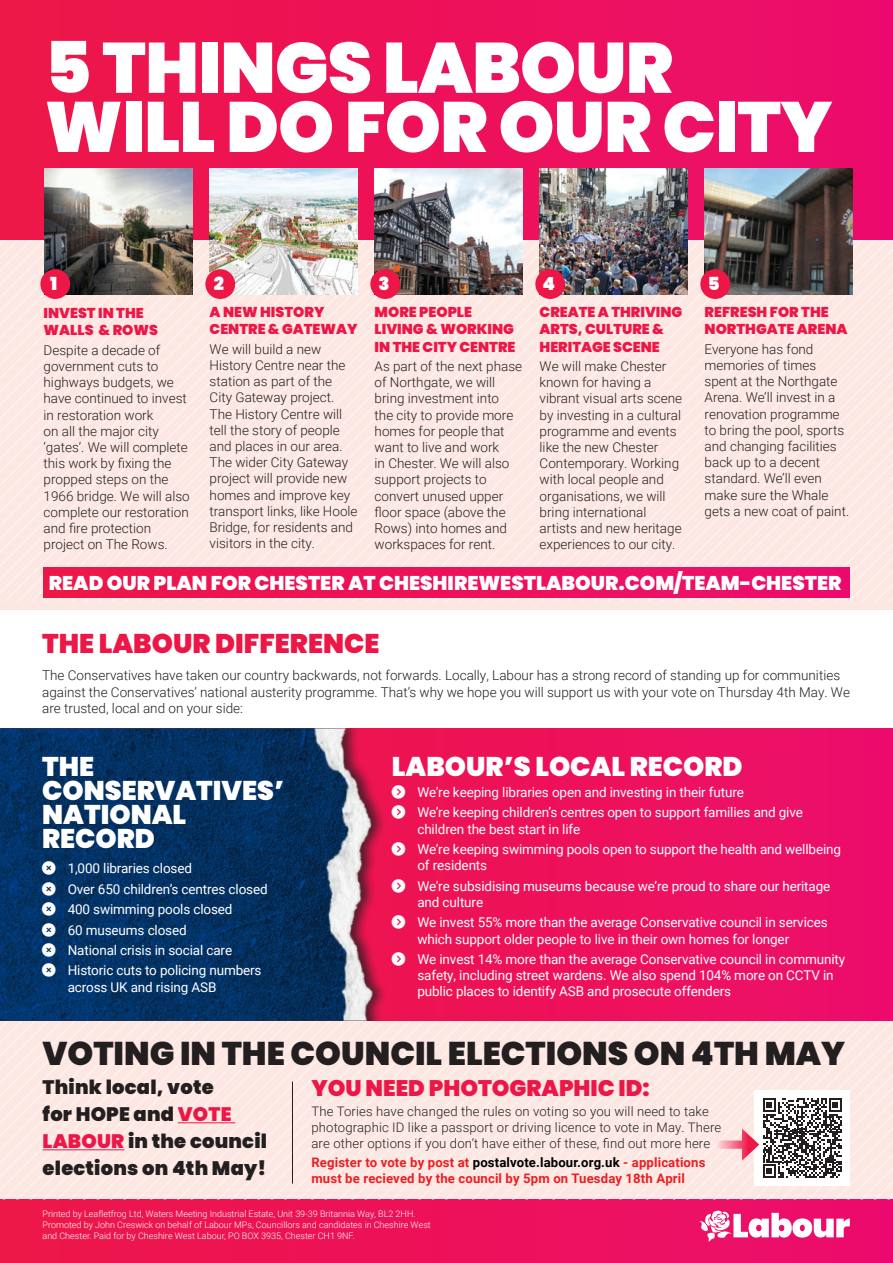
<style>
.page{position:relative;width:893px;height:1263px;background:#fff}
.page>*{position:absolute;margin:0;border:0;box-sizing:border-box;transform-origin:0 0}
.t1{font:900 71.1px/59.2px "Poppins";letter-spacing:-.01em;color:#fff}
.t2{font:900 32.85px "Poppins";color:#231f20}
.t3{font:900 27px/24px "Poppins";color:#fff}
.t4{font:900 27px "Poppins";color:#ed1747}
.t5{font:900 22.5px "Poppins";color:#ed1747}
.t6{font:900 19.95px "Poppins";color:#fff}
.t7{font:900 19.5px/27px "Poppins";letter-spacing:.01em;color:#231f20}
.t8{font:900 18px "Poppins";color:#fff}
.t9{font:900 14.25px/17.1px "Poppins";color:#ed1747}
.t10{font:300 13.5px/16.2px "Roboto";color:#231f20}
.t11{font:13.5px/20.4px "Roboto";letter-spacing:-.01em;color:#fff}
.t12{font:300 13.2px/15.8px "Roboto";letter-spacing:.01em;color:#231f20}
.t13{font:700 13.2px/15.8px "Roboto";letter-spacing:.01em;color:#ee1d23}
.t14{font:300 9px/10.8px "Roboto";color:#fff}
.s1{color:#ed1747}
.s2{color:#000001}
</style>
<div class="page">
<svg style="left:0;top:239px;width:893px;height:363px;background:#fce7e3"></svg>
<div style="left:0;top:1199px;width:893px;height:64px;background:linear-gradient(to right,#ed1648,#ec0c6d)"></div>
<div style="left:0;top:0;width:893px;height:239px;background:linear-gradient(to right,#ed1949,#eb0e6e)"></div>
<svg style="left:0;top:1020px;width:893px;height:179px;background:#fce7e3"></svg>
<hr style="left:178px;top:1122px;width:57px;height:1px;background:#ed1747">
<hr style="left:43px;top:1149px;width:82px;height:1px;background:#ed1747">
<div style="left:755px;top:1091px;width:95px;height:95px;background:#fff"></div>
<svg style="left:716px;top:1140px;width:26px;height:9px"></svg>
<svg style="left:742px;top:1098px;width:100px;height:80px"></svg>
<hr style="left:292px;top:1081px;width:1px;height:102px;background:#231f20">
<svg style="left:699px;top:1211px;width:151px;height:31px"></svg>
<img style="left:45px;top:169px;width:148px;height:126px">
<img style="left:210px;top:169px;width:148px;height:126px">
<img style="left:375px;top:169px;width:148px;height:126px">
<img style="left:540px;top:169px;width:148px;height:126px">
<img style="left:705px;top:169px;width:148px;height:126px">
<div style="left:40px;top:269px;width:30px;height:30px;background:#ed1747;border-radius:50%"></div>
<div style="left:205px;top:269px;width:30px;height:30px;background:#ed1747;border-radius:50%"></div>
<div style="left:370px;top:269px;width:30px;height:30px;background:#ed1747;border-radius:50%"></div>
<div style="left:535px;top:269px;width:30px;height:30px;background:#ed1747;border-radius:50%"></div>
<div style="left:700px;top:269px;width:30px;height:30px;background:#ed1747;border-radius:50%"></div>
<div style="left:43px;top:567px;width:807px;height:30px;background:linear-gradient(to right,#ed1747,#ec0c6d)"></div>
<div style="left:0;top:728px;width:893px;height:292px;background:#ed115f"></div>
<div style="left:0;top:728px;width:405px;height:292px;background:#ed1352"></div>
<img style="left:0;top:728px;width:310px;height:292px">
<img style="left:310px;top:728px;width:74px;height:292px">
<svg style="left:42px;top:861px;width:14px;height:14px"></svg>
<svg style="left:42px;top:882px;width:14px;height:13px"></svg>
<svg style="left:42px;top:902px;width:14px;height:14px"></svg>
<svg style="left:42px;top:923px;width:14px;height:13px"></svg>
<svg style="left:42px;top:943px;width:14px;height:14px"></svg>
<svg style="left:42px;top:964px;width:14px;height:13px"></svg>
<h1 class="t1" style="left:45px;top:39px;width:789px">5 THINGS LABOUR<br>WILL DO FOR OUR CITY</h1>
<h3 class="t8" style="left:50px;top:274px;width:9px">1</h3>
<h3 class="t8" style="left:214px;top:274px;width:12px">2</h3>
<h3 class="t8" style="left:378px;top:274px;width:13px">3</h3>
<h3 class="t8" style="left:542px;top:274px;width:14px">4</h3>
<h3 class="t8" style="left:708px;top:274px;width:13px">5</h3>
<p class="t9" style="left:44px;top:305px;width:116px">INVEST IN THE<br>WALLS &amp; ROWS</p>
<p class="t10" style="left:44px;top:341px;width:148px">Despite a decade of government cuts to highways budgets, we have continued to invest in restoration work<br>on all the major city ‘gates’. We will complete this work by fixing the propped steps on the<br>1966 bridge. We will also complete our restoration and fire protection project on The Rows.</p>
<p class="t9" style="left:210px;top:304px;width:149px">A NEW HISTORY<br>CENTRE &amp; GATEWAY</p>
<p class="t10" style="left:210px;top:340px;width:149px">We will build a new<br>History Centre near the station as part of the<br>City Gateway project.<br>The History Centre will tell the story of people and places in our area.<br>The wider City Gateway project will provide new homes and improve key transport links, like Hoole<br>Bridge, for residents and visitors in the city.</p>
<p class="t9" style="left:375px;top:304px;width:142px">MORE PEOPLE<br>LIVING &amp; WORKING<br>IN THE CITY CENTRE</p>
<p class="t10" style="left:375px;top:357px;width:149px">As part of the next phase of Northgate, we will bring investment into<br>the city to provide more homes for people that want to live and work<br>in Chester. We will also support projects to convert unused upper floor space (above the<br>Rows) into homes and workspaces for rent.</p>
<p class="t9" style="left:540px;top:304px;width:144px">CREATE A THRIVING<br>ARTS, CULTURE &amp;<br>HERITAGE SCENE</p>
<p class="t10" style="left:540px;top:357px;width:144px">We will make Chester known for having a vibrant visual arts scene by investing in a cultural programme and events like the new Chester<br>Contemporary. Working with local people and organisations, we will bring international artists and new heritage experiences to our city.</p>
<p class="t9" style="left:705px;top:304px;width:144px">REFRESH FOR THE<br>NORTHGATE ARENA</p>
<p class="t10" style="left:705px;top:340px;width:146px">Everyone has fond memories of times spent at the Northgate<br>Arena. We’ll invest in a renovation programme to bring the pool, sports and changing facilities back up to a decent standard. We’ll even make sure the Whale gets a new coat of paint.</p>
<h3 class="t6" style="left:49px;top:571px;width:794px">READ OUR PLAN FOR CHESTER AT CHESHIREWESTLABOUR.COM/TEAM-CHESTER</h3>
<h3 class="t4" style="left:42px;top:628px;width:339px">THE LABOUR DIFFERENCE</h3>
<p class="t10" style="left:42px;top:667px;width:809px">The Conservatives have taken our country backwards, not forwards. Locally, Labour has a strong record of standing up for communities against the Conservatives’ national austerity programme. That’s why we hope you will support us with your vote on Thursday 4th May. We are trusted, local and on your side:</p>
<h3 class="t3" style="left:42px;top:755px;width:244px">THE<br>CONSERVATIVES’<br>NATIONAL<br>RECORD</h3>
<p class="t11" style="left:68px;top:858px;width:201px">1,000 libraries closed<br>Over 650 children’s centres closed<br>400 swimming pools closed<br>60 museums closed<br>National crisis in social care<br>Historic cuts to policing numbers</p>
<p class="t11" style="left:68px;top:976px;width:150px">across UK and rising ASB</p>
<h3 class="t3" style="left:392px;top:755px;width:352px">LABOUR’S LOCAL RECORD</h3>
<p class="t11" style="left:417px;top:781px;width:387px">We’re keeping libraries open and investing in their future<br>We’re keeping children’s centres open to support families and give</p>
<p class="t11" style="left:417px;top:818px;width:425px">children the best start in life<br>We’re keeping swimming pools open to support the health and wellbeing</p>
<p class="t11" style="left:417px;top:855px;width:414px">of residents<br>We’re subsidising museums because we’re proud to share our heritage</p>
<p class="t11" style="left:417px;top:891px;width:412px">and culture<br>We invest 55% more than the average Conservative council in services</p>
<p class="t11" style="left:417px;top:928px;width:429px">which support older people to live in their own homes for longer<br>We invest 14% more than the average Conservative council in community</p>
<p class="t11" style="left:417px;top:967px;width:418px;line-height:16.2px">safety, including street wardens. We also spend 104% more on CCTV in public places to identify ASB and prosecute offenders</p>
<h2 class="t2" style="left:43px;top:1034px;width:804px">VOTING IN THE COUNCIL ELECTIONS ON 4TH MAY</h2>
<h3 class="t7" style="left:43px;top:1074px;width:226px">Think local, vote<br>for HOPE and <span class="s1">VOTE<br>LABOUR</span> in the council elections on 4th May!</h3>
<p class="t14" style="left:43px;top:1208px;width:390px">Printed by Leafletfrog Ltd, Waters Meeting Industrial Estate, Unit 39-39 Britannia Way, BL2 2HH.<br>Promoted by John Creswick on behalf of Labour MPs, Councillors and candidates in Cheshire West and Chester. Paid for by Cheshire West Labour, PO BOX 3935, Chester CH1 9NF.</p>
<h3 class="t5" style="left:311px;top:1075px;width:340px">YOU NEED PHOTOGRAPHIC ID:</h3>
<p class="t12" style="left:311px;top:1103px;width:411px">The Tories have changed the rules on voting so you will need to take photographic ID like a passport or driving licence to vote in May. There are other options if you don’t have either of these, find out more here</p>
<p class="t13" style="left:311px;top:1154px;width:395px">Register to vote by post at <span class="s2">postalvote.labour.org.uk</span> - applications must be recieved by the council by 5pm on Tuesday 18th April</p>
</div>
